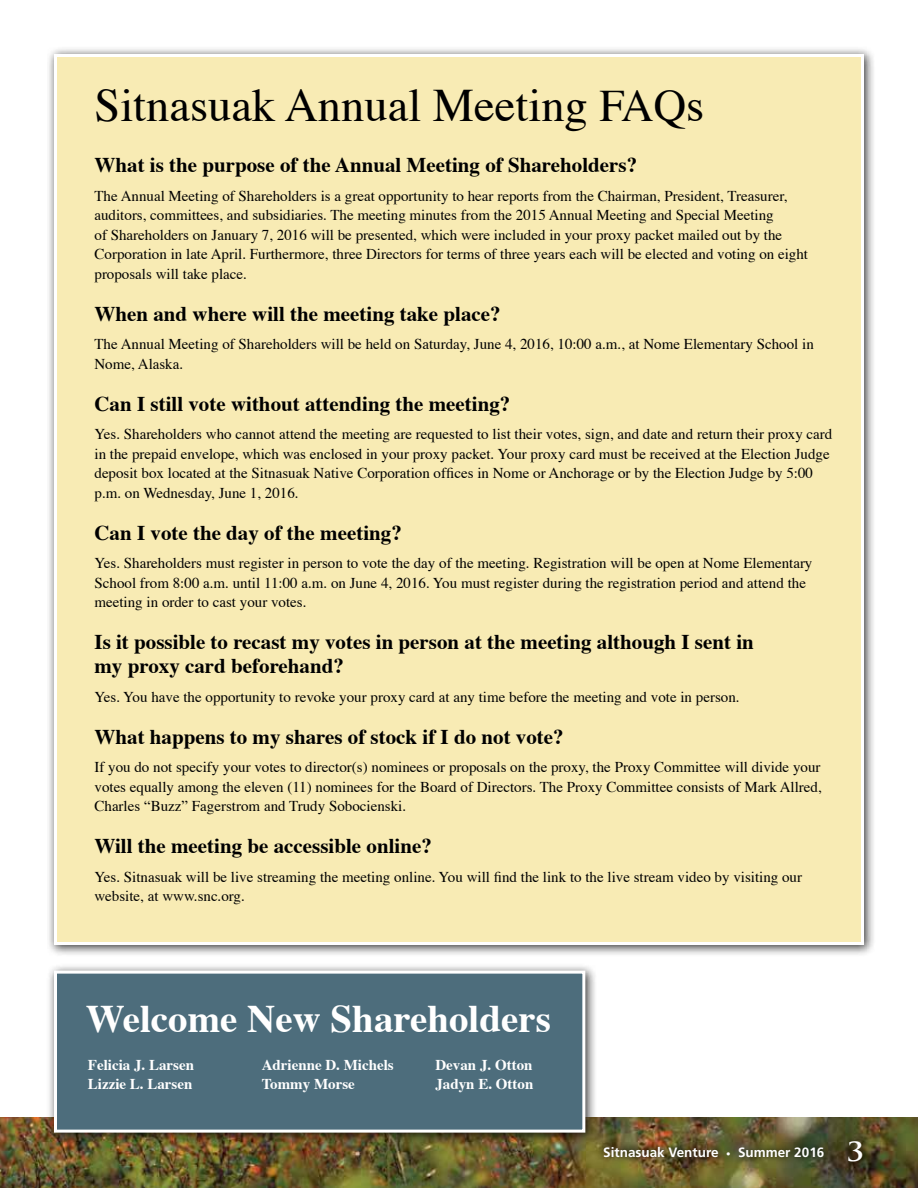
<style>
.page{position:relative;width:918px;height:1188px;background:#fff}
.page>*{position:absolute;margin:0;border:0;box-sizing:border-box;transform-origin:0 0}
.t1{font:46.5px "Times";color:#000}
.t2{font:700 39px "Times";color:#fff}
.t3{font:700 30px "Trajan Pro";color:#fff}
.t4{font:700 21px/24px "Times";color:#000}
.t5{font:15px/19.5px "Times";color:#000}
.t6{font:700 15px/19.5px "Times";color:#fff}
.t7{font:700 13.5px "Frutiger";color:#fff}
.s1{font-size:45px}
.s2{font-size:9px}
</style>
<div class="page">
<div style="left:47px;top:47px;width:829px;height:910px;background:#000;opacity:.75"></div>
<div style="left:54px;top:54px;width:810px;height:891px;background:#f8ebb4;border:3px solid #fff"></div>
<img style="left:0;top:1118px;width:918px;height:70px">
<img style="left:597px;top:1133px;width:273px;height:37px">
<div style="left:46px;top:963px;width:551px;height:182px;background:#000;opacity:.75"></div>
<div style="left:54px;top:971px;width:531px;height:162px;background:#4d6d7c;border:3px solid #fff"></div>
<h1 class="t1" style="left:94px;top:76px;width:611px">Sitnasuak Annual Meeting <span class="s1">FAQ</span>s</h1>
<h3 class="t4" style="left:94px;top:154px;width:544px">What is the purpose of the Annual Meeting of Shareholders?</h3>
<p class="t5" style="left:94px;top:187px;width:715px">The Annual Meeting of Shareholders is a great opportunity to hear reports from the Chairman, President, Treasurer, auditors, committees, and subsidiaries. The meeting minutes from the 2015 Annual Meeting and Special Meeting<br>of Shareholders on January 7, 2016 will be presented, which were included in your proxy packet mailed out by the Corporation in late April. Furthermore, three Directors for terms of three years each will be elected and voting on eight proposals will take place.</p>
<h3 class="t4" style="left:94px;top:302px;width:408px">When and where will the meeting take place?</h3>
<p class="t5" style="left:94px;top:335px;width:721px">The Annual Meeting of Shareholders will be held on Saturday, June 4, 2016, 10:00 a.m., at Nome Elementary School in<br>Nome, Alaska.</p>
<h3 class="t4" style="left:94px;top:392px;width:417px">Can I still vote without attending the meeting?</h3>
<p class="t5" style="left:94px;top:425px;width:739px">Yes. Shareholders who cannot attend the meeting are requested to list their votes, sign, and date and return their proxy card in the prepaid envelope, which was enclosed in your proxy packet. Your proxy card must be received at the Election Judge deposit box located at the Sitnasuak Native Corporation offices in Nome or Anchorage or by the Election Judge by 5:00 p.m. on Wednesday, June 1, 2016.</p>
<h3 class="t4" style="left:94px;top:521px;width:309px">Can I vote the day of the meeting?</h3>
<p class="t5" style="left:94px;top:554px;width:719px">Yes. Shareholders must register in person to vote the day of the meeting. Registration will be open at Nome Elementary<br>School from 8:00 a.m. until 11:00 a.m. on June 4, 2016. You must register during the registration period and attend the meeting in order to cast your votes.</p>
<h3 class="t4" style="left:94px;top:631px;width:661px">Is it possible to recast my votes in person at the meeting although I sent in my proxy card beforehand?</h3>
<p class="t5" style="left:94px;top:688px;width:647px">Yes. You have the opportunity to revoke your proxy card at any time before the meeting and vote in person.</p>
<h3 class="t4" style="left:94px;top:725px;width:471px">What happens to my shares of stock if I do not vote?</h3>
<p class="t5" style="left:94px;top:758px;width:729px;text-align:justify">If you do not specify your votes to director(s) nominees or proposals on the proxy, the Proxy Committee will divide your votes equally among the eleven (11) nominees for the Board of Directors. The Proxy Committee consists of Mark Allred, Charles “Buzz” Fagerstrom and Trudy Sobocienski.</p>
<h3 class="t4" style="left:94px;top:835px;width:339px">Will the meeting be accessible online?</h3>
<p class="t5" style="left:94px;top:868px;width:709px">Yes. Sitnasuak will be live streaming the meeting online. You will find the link to the live stream video by visiting our website, at www.snc.org.</p>
<h2 class="t2" style="left:86px;top:993px;width:467px">Welcome New Shareholders</h2>
<p class="t6" style="left:88px;top:1056px;width:108px">Felicia J. Larsen<br>Lizzie L. Larsen</p>
<p class="t6" style="left:262px;top:1056px;width:134px">Adrienne D. Michels<br>Tommy Morse</p>
<p class="t6" style="left:435px;top:1056px;width:99px">Devan J. Otton<br>Jadyn E. Otton</p>
<p class="t7" style="left:603px;top:1144px;width:223px">Sitnasuak Venture <span class="s2">•</span> Summer 2016</p>
<h3 class="t3" style="left:847px;top:1131px;width:19px">3</h3>
</div>
